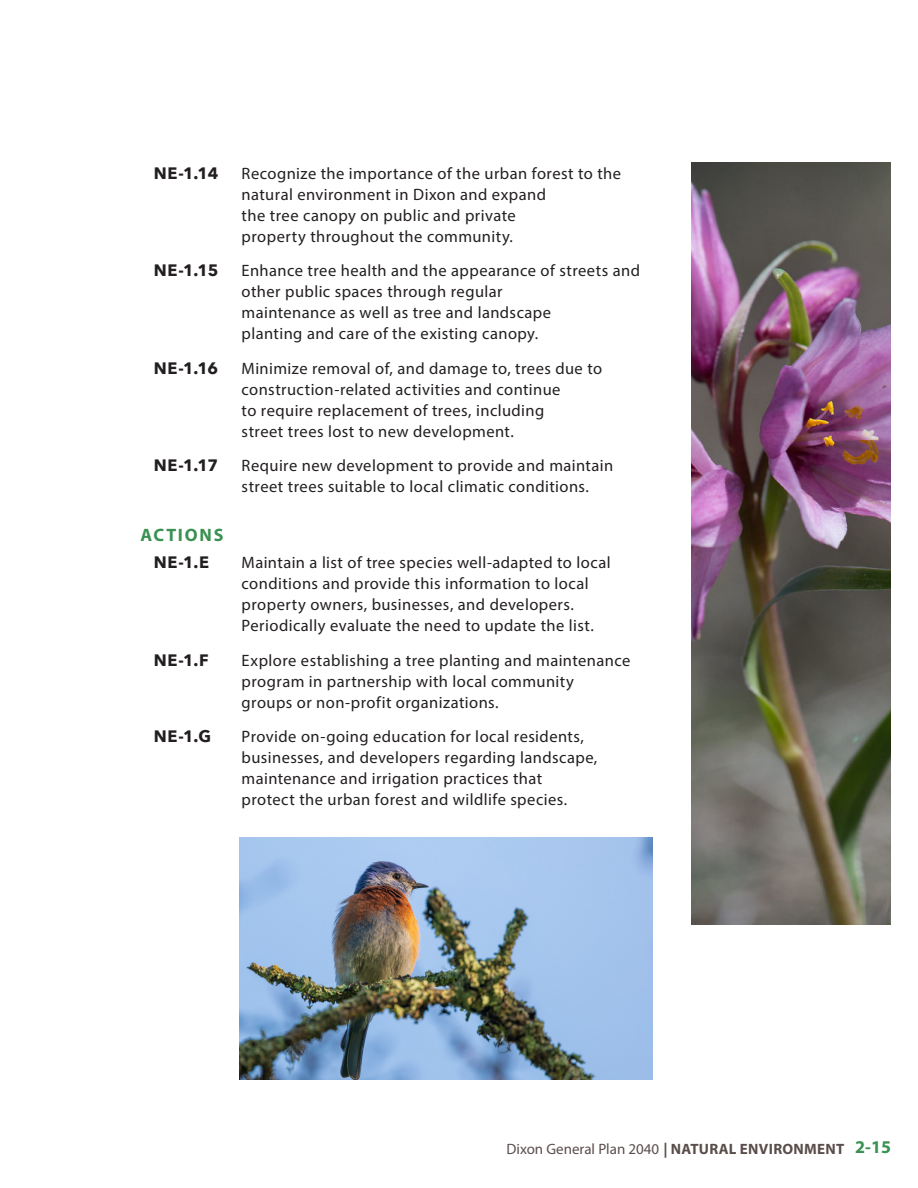
<style>
.page{position:relative;width:918px;height:1188px;background:#fff}
.page>*{position:absolute;margin:0;border:0;box-sizing:border-box;transform-origin:0 0}
.Heading_3{font:700 18px "Myriad Pro";letter-spacing:.1em;color:#3a9151}
.NE_no_shade{font:16.5px/21px "Myriad Pro";letter-spacing:.025em;color:#231f20}
.NE_no_shade-2{font:700 16.5px "Avenir Next";letter-spacing:.04em;color:#231f20}
.t1{font:15px "Myriad Pro";color:#5a4e4c}
.s1{font-weight:700}
.s2{font-weight:700;font-size:18px;color:#3a9151}
</style>
<div class="page">
<img style="left:691px;top:162px;width:200px;height:762px">
<img style="left:239px;top:837px;width:413px;height:243px">
<p class="NE_no_shade-2" style="left:154px;top:158px;width:66px">NE-1.14</p>
<p class="NE_no_shade" style="left:242px;top:162px;width:381px">Recognize the importance of the urban forest to the natural environment in Dixon and expand<br>the tree canopy on public and private<br>property throughout the community.</p>
<p class="NE_no_shade-2" style="left:154px;top:256px;width:66px">NE-1.15</p>
<p class="NE_no_shade" style="left:242px;top:260px;width:400px">Enhance tree health and the appearance of streets and other public spaces through regular<br>maintenance as well as tree and landscape<br>planting and care of the existing canopy.</p>
<p class="NE_no_shade-2" style="left:154px;top:353px;width:66px">NE-1.16</p>
<p class="NE_no_shade" style="left:242px;top:357px;width:362px">Minimize removal of, and damage to, trees due to construction-related activities and continue<br>to require replacement of trees, including<br>street trees lost to new development.</p>
<p class="NE_no_shade-2" style="left:154px;top:451px;width:66px">NE-1.17</p>
<p class="NE_no_shade" style="left:242px;top:455px;width:373px">Require new development to provide and maintain street trees suitable to local climatic conditions.</p>
<p class="Heading_3" style="left:141px;top:523px;width:84px">ACTIONS</p>
<p class="NE_no_shade-2" style="left:154px;top:548px;width:57px">NE-1.E</p>
<p class="NE_no_shade" style="left:242px;top:552px;width:370px">Maintain a list of tree species well-adapted to local conditions and provide this information to local property owners, businesses, and developers.<br>Periodically evaluate the need to update the list.</p>
<p class="NE_no_shade-2" style="left:154px;top:646px;width:56px">NE-1.F</p>
<p class="NE_no_shade" style="left:242px;top:650px;width:390px">Explore establishing a tree planting and maintenance program in partnership with local community<br>groups or non-profit organizations.</p>
<p class="NE_no_shade-2" style="left:154px;top:722px;width:59px">NE-1.G</p>
<p class="NE_no_shade" style="left:242px;top:726px;width:357px">Provide on-going education for local residents, businesses, and developers regarding landscape, maintenance and irrigation practices that protect the urban forest and wildlife species.</p>
<p class="t1" style="left:507px;top:1140px;width:386px">Dixon General Plan 2040 <span class="s1">| NATURAL ENVIRONMENT</span> <span class="s2">2-15</span></p>
</div>
